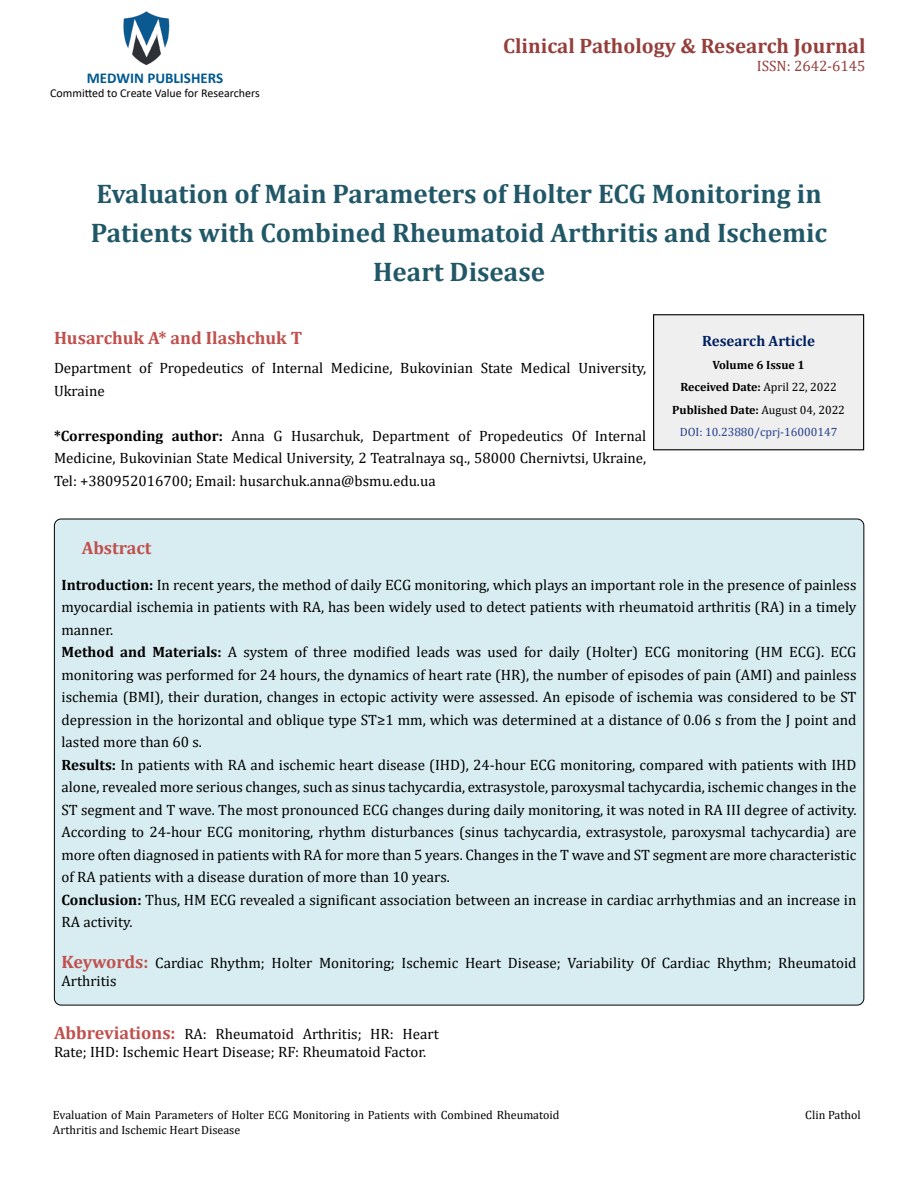
<style>
.page{position:relative;width:918px;height:1188px;background:#fff}
.page>*{position:absolute;margin:0;border:0;box-sizing:border-box;transform-origin:0 0}
.t1{font:700 27px/39px "Cambria";color:#215868;text-align:center}
.t2{font:700 21px "Cambria";color:#953f3c}
.t3{font:700 18px "Cambria";color:#c0504d}
.t4{font:15px/22.5px "Cambria";color:#000}
.t5{font:700 15px "Calibri";color:#005991}
.t6{font:700 15px "Cambria";color:#002060}
.t7{font:15px "Cambria";color:#953f3c}
.t8{font:12px/14.4px "Cambria";color:#000}
.t9{font:700 12px/22.5px "Cambria";color:#000;text-align:center}
.t10{font:12px "Calibri";color:#000}
.s1{font-weight:700}
.s2{font-weight:400}
.s3{font-weight:400;color:#25408f}
.s4{font-weight:700;font-size:18px;color:#c0504d}
</style>
<div class="page">
<img style="left:123px;top:11px;width:47px;height:55px">
<div style="left:654px;top:315px;width:210px;height:135px;background:#efefef"></div>
<div style="left:653px;top:314px;width:211px;height:136px;border:1px solid #000"></div>
<div style="left:54px;top:519px;width:810px;height:486px;background:#d8edf2;border-radius:7px"></div>
<p class="t5" style="left:87px;top:67px;width:138px">MEDWIN PUBLISHERS</p>
<p class="t10" style="left:50px;top:85px;width:211px">Committed to Create Value for Researchers</p>
<h2 class="t2" style="left:503px;top:31px;width:364px">Clinical Pathology &amp; Research Journal</h2>
<p class="t7" style="left:757px;top:57px;width:110px">ISSN: 2642-6145</p>
<h1 class="t1" style="left:91px;top:174px;width:738px">Evaluation of Main Parameters of Holter ECG Monitoring in<br>Patients with Combined Rheumatoid Arthritis and Ischemic<br>Heart Disease</h1>
<p class="t3" style="left:54px;top:325px;width:250px">Husarchuk A* and Ilashchuk T</p>
<p class="t4" style="left:54px;top:357px;width:594px">Department of Propedeutics of Internal Medicine, Bukovinian State Medical University,<br>Ukraine</p>
<p class="t4" style="left:54px;top:424px;width:594px;text-align:justify"><span class="s1">*Corresponding author:</span> Anna G Husarchuk, Department of Propedeutics Of Internal Medicine, Bukovinian State Medical University, 2 Teatralnaya sq., 58000 Chernivtsi, Ukraine, Tel: +380952016700; Email: husarchuk.anna@bsmu.edu.ua</p>
<p class="t6" style="left:702px;top:331px;width:114px">Research Article</p>
<p class="t9" style="left:672px;top:353px;width:174px">Volume 6 Issue 1<br>Received Date: <span class="s2">April 22, 2022<br></span>Published Date: <span class="s2">August 04, 2022<br></span><span class="s3">DOI: 10.23880/cprj-16000147</span></p>
<p class="t3" style="left:82px;top:535px;width:71px">Abstract</p>
<p class="t4" style="left:62px;top:573px;width:797px"><span class="s1">Introduction:</span> In recent years, the method of daily ECG monitoring, which plays an important role in the presence of painless myocardial ischemia in patients with RA, has been widely used to detect patients with rheumatoid arthritis (RA) in a timely manner.<br><span class="s1">Method and Materials:</span> A system of three modified leads was used for daily (Holter) ECG monitoring (HM ECG). ECG monitoring was performed for 24 hours, the dynamics of heart rate (HR), the number of episodes of pain (AMI) and painless ischemia (BMI), their duration, changes in ectopic activity were assessed. An episode of ischemia was considered to be ST depression in the horizontal and oblique type ST≥1 mm, which was determined at a distance of 0.06 s from the J point and lasted more than 60 s.<br><span class="s1">Results:</span> In patients with RA and ischemic heart disease (IHD), 24-hour ECG monitoring, compared with patients with IHD alone, revealed more serious changes, such as sinus tachycardia, extrasystole, paroxysmal tachycardia, ischemic changes in the ST segment and T wave. The most pronounced ECG changes during daily monitoring, it was noted in RA III degree of activity.<br>According to 24-hour ECG monitoring, rhythm disturbances (sinus tachycardia, extrasystole, paroxysmal tachycardia) are more often diagnosed in patients with RA for more than 5 years. Changes in the T wave and ST segment are more characteristic of RA patients with a disease duration of more than 10 years.<br><span class="s1">Conclusion:</span> Thus, HM ECG revealed a significant association between an increase in cardiac arrhythmias and an increase in RA activity.</p>
<p class="t4" style="left:61px;top:953px;width:796px;line-height:18px"><span class="s4">Keywords:</span> Cardiac Rhythm; Holter Monitoring; Ischemic Heart Disease; Variability Of Cardiac Rhythm; Rheumatoid<br>Arthritis</p>
<p class="t4" style="left:54px;top:1025px;width:386px;line-height:18px"><span class="s4">Abbreviations:</span> RA: Rheumatoid Arthritis; HR: Heart<br>Rate; IHD: Ischemic Heart Disease; RF: Rheumatoid Factor.</p>
<p class="t8" style="left:53px;top:1108px;width:508px">Evaluation of Main Parameters of Holter ECG Monitoring in Patients with Combined Rheumatoid<br>Arthritis and Ischemic Heart Disease</p>
<p class="t8" style="left:805px;top:1108px;width:57px">Clin Pathol</p>
</div>
